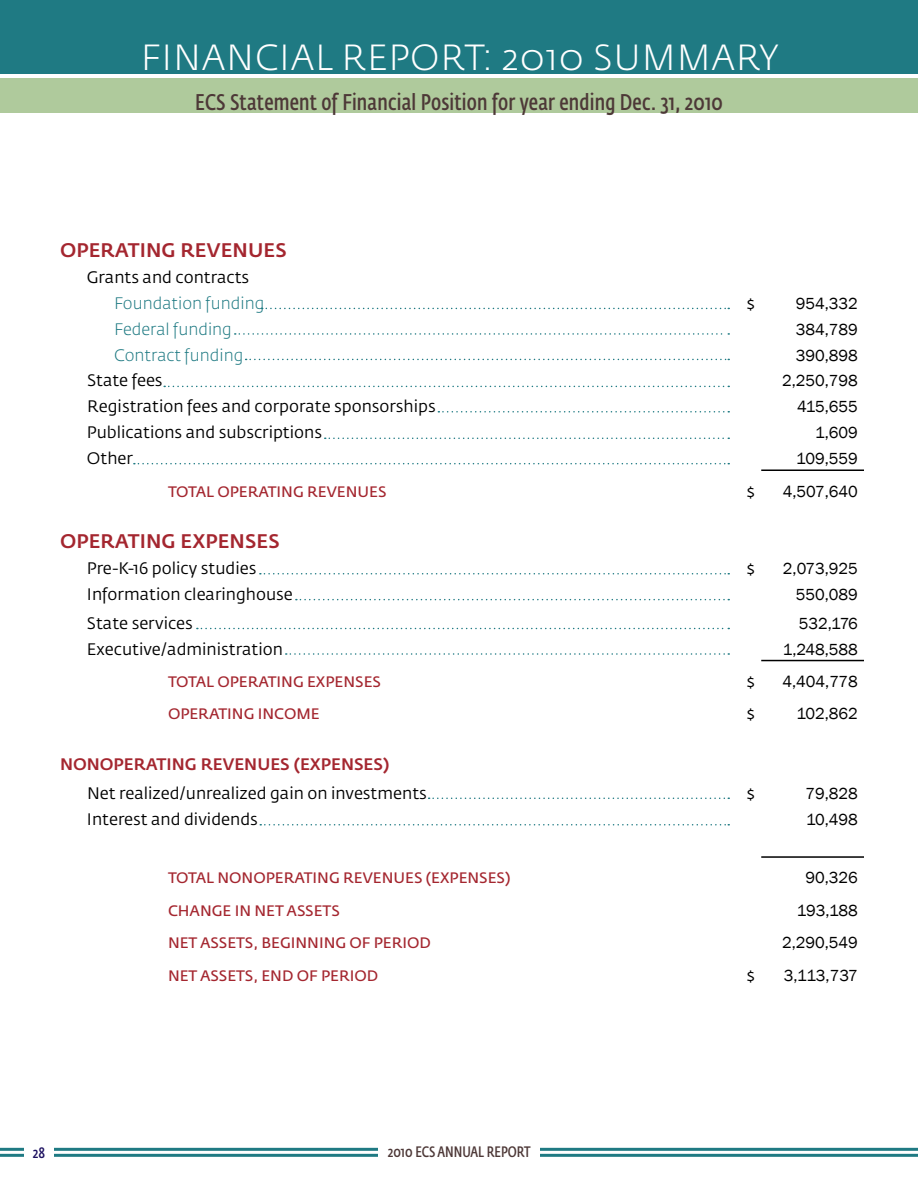
<style>
.page{position:relative;width:918px;height:1188px;background:#fff}
.page>*{position:absolute;margin:0;border:0;box-sizing:border-box;transform-origin:0 0}
.t1{font:300 36px "Fedra Sans Std";letter-spacing:.025em;color:#fff}
.t2{font:600 22.5px "Fedra Sans Cond Std";letter-spacing:.01em;color:#4d3837}
.t3{font:500 19.5px "Fedra Sans Std";letter-spacing:.005em;color:#a4262f}
.t4{font:16.5px "Fedra Sans Std";color:#000}
.t5{font:16.5px "Franklin Gothic";color:#000}
.t6{font:300 16.5px "Fedra Sans Std";color:#1f7a83}
.t7{font:500 16.5px "Fedra Sans Std";color:#a4262f}
.t8{font:15px "Fedra Sans Std";color:#a4262f}
.t9{font:600 15px "Fedra Sans Cond Std";color:#4d3837}
.t10{font:600 15px "Fedra Sans Cond Std";color:#1d1160}
</style>
<div class="page">
<hr style="left:0;top:1148px;width:918px;height:3px;background:#1f7a83">
<hr style="left:0;top:1154px;width:918px;height:3px;background:#1f7a83">
<div style="left:378px;top:1138px;width:162px;height:19px;background:#fff"></div>
<div style="left:24px;top:1138px;width:30px;height:29px;background:#fff"></div>
<hr style="left:761px;top:469px;width:103px;height:2px;background:#000">
<hr style="left:761px;top:660px;width:103px;height:1px;background:#000">
<hr style="left:761px;top:856px;width:103px;height:2px;background:#000">
<svg style="left:262px;top:308px;width:467px;height:1px"></svg>
<svg style="left:235px;top:333px;width:494px;height:2px"></svg>
<svg style="left:246px;top:359px;width:483px;height:1px"></svg>
<svg style="left:164px;top:386px;width:565px;height:1px"></svg>
<svg style="left:134px;top:463px;width:595px;height:1px"></svg>
<svg style="left:438px;top:411px;width:291px;height:2px"></svg>
<svg style="left:325px;top:438px;width:404px;height:1px"></svg>
<svg style="left:197px;top:628px;width:532px;height:1px"></svg>
<svg style="left:286px;top:653px;width:443px;height:2px"></svg>
<svg style="left:296px;top:599px;width:433px;height:1px"></svg>
<svg style="left:260px;top:573px;width:469px;height:1px"></svg>
<svg style="left:429px;top:798px;width:300px;height:1px"></svg>
<svg style="left:260px;top:824px;width:469px;height:2px"></svg>
<div style="left:0;top:78px;width:918px;height:34px;background:#afca9c"></div>
<div style="left:0;top:0;width:918px;height:74px;background:#1f7a83"></div>
<h1 class="t1" style="left:141px;top:35px;width:639px">FINANCIAL REPORT: 2010 SUMMARY</h1>
<h2 class="t2" style="left:195px;top:89px;width:529px">ECS Statement of Financial Position for year ending Dec. 31, 2010</h2>
<p class="t3" style="left:60px;top:238px;width:228px">OPERATING REVENUES</p>
<p class="t4" style="left:87px;top:267px;width:164px">Grants and contracts</p>
<p class="t6" style="left:114px;top:293px;width:152px">Foundation funding</p>
<p class="t4" style="left:747px;top:293px;width:10px">$</p>
<p class="t5" style="left:796px;top:293px;width:64px">954,332</p>
<p class="t6" style="left:114px;top:319px;width:119px">Federal funding</p>
<p class="t5" style="left:796px;top:319px;width:64px">384,789</p>
<p class="t6" style="left:114px;top:344px;width:131px">Contract funding</p>
<p class="t5" style="left:796px;top:345px;width:64px">390,898</p>
<p class="t4" style="left:87px;top:370px;width:77px">State fees</p>
<p class="t5" style="left:782px;top:371px;width:77px">2,250,798</p>
<p class="t4" style="left:87px;top:396px;width:350px">Registration fees and corporate sponsorships</p>
<p class="t5" style="left:797px;top:397px;width:62px">415,655</p>
<p class="t4" style="left:87px;top:422px;width:237px">Publications and subscriptions</p>
<p class="t5" style="left:815px;top:423px;width:44px">1,609</p>
<p class="t4" style="left:87px;top:448px;width:48px">Other</p>
<p class="t5" style="left:796px;top:449px;width:63px">109,559</p>
<p class="t8" style="left:168px;top:482px;width:220px">TOTAL OPERATING REVENUES</p>
<p class="t4" style="left:747px;top:481px;width:10px">$</p>
<p class="t5" style="left:783px;top:481px;width:77px">4,507,640</p>
<p class="t3" style="left:60px;top:529px;width:221px">OPERATING EXPENSES</p>
<p class="t4" style="left:87px;top:558px;width:171px">Pre-K-16 policy studies</p>
<p class="t4" style="left:746px;top:558px;width:10px">$</p>
<p class="t5" style="left:783px;top:558px;width:77px">2,073,925</p>
<p class="t4" style="left:87px;top:584px;width:207px">Information clearinghouse</p>
<p class="t5" style="left:796px;top:584px;width:64px">550,089</p>
<p class="t4" style="left:87px;top:613px;width:107px">State services</p>
<p class="t5" style="left:799px;top:613px;width:61px">532,176</p>
<p class="t4" style="left:87px;top:638px;width:198px">Executive/administration</p>
<p class="t5" style="left:783px;top:639px;width:77px">1,248,588</p>
<p class="t8" style="left:168px;top:672px;width:215px">TOTAL OPERATING EXPENSES</p>
<p class="t4" style="left:747px;top:671px;width:10px">$</p>
<p class="t5" style="left:782px;top:671px;width:77px">4,404,778</p>
<p class="t8" style="left:168px;top:705px;width:153px">OPERATING INCOME</p>
<p class="t4" style="left:747px;top:703px;width:10px">$</p>
<p class="t5" style="left:796px;top:704px;width:63px">102,862</p>
<p class="t7" style="left:60px;top:754px;width:331px">NONOPERATING REVENUES (EXPENSES)</p>
<p class="t4" style="left:87px;top:783px;width:341px">Net realized/unrealized gain on investments</p>
<p class="t4" style="left:747px;top:783px;width:10px">$</p>
<p class="t5" style="left:805px;top:783px;width:54px">79,828</p>
<p class="t4" style="left:87px;top:809px;width:172px">Interest and dividends</p>
<p class="t5" style="left:806px;top:809px;width:53px">10,498</p>
<p class="t8" style="left:168px;top:869px;width:344px">TOTAL NONOPERATING REVENUES (EXPENSES)</p>
<p class="t5" style="left:805px;top:868px;width:54px">90,326</p>
<p class="t8" style="left:168px;top:901px;width:173px">CHANGE IN NET ASSETS</p>
<p class="t5" style="left:797px;top:900px;width:63px">193,188</p>
<p class="t8" style="left:168px;top:934px;width:265px">NET ASSETS, BEGINNING OF PERIOD</p>
<p class="t5" style="left:782px;top:932px;width:77px">2,290,549</p>
<p class="t8" style="left:168px;top:966px;width:212px">NET ASSETS, END OF PERIOD</p>
<p class="t4" style="left:747px;top:965px;width:10px">$</p>
<p class="t5" style="left:784px;top:965px;width:76px">3,113,737</p>
<p class="t10" style="left:33px;top:1144px;width:14px">28</p>
<p class="t9" style="left:388px;top:1143px;width:144px">2010 ECS ANNUAL REPORT</p>
</div>
